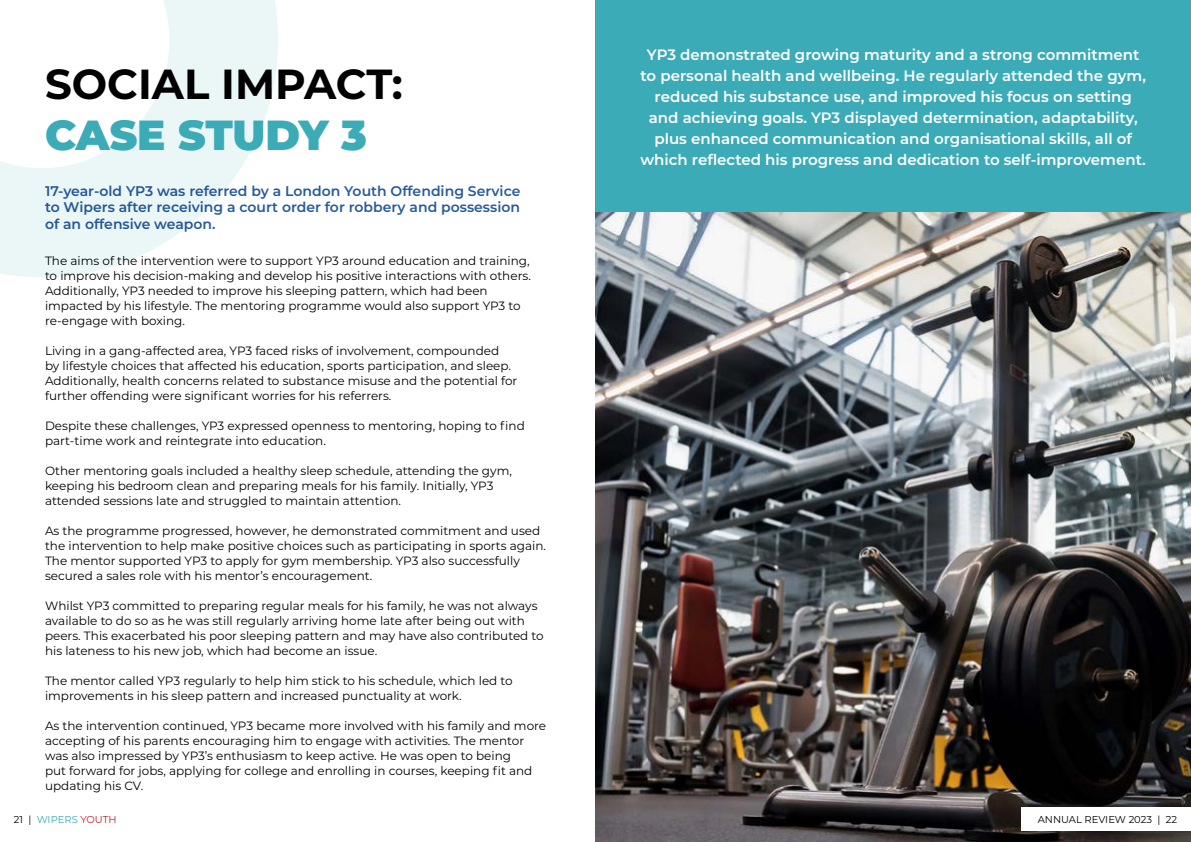
<style>
.page{position:relative;width:1191px;height:842px;background:#fff}
.page>*{position:absolute;margin:0;border:0;box-sizing:border-box;transform-origin:0 0}
.t1{font:700 42px "Montserrat";color:#000}
.t2{font:900 42px "Montserrat";letter-spacing:-.01em;color:#3babb7}
.t3{font:600 15px/21px "Montserrat";color:#fff;text-align:center}
.t4{font:600 14px/16.8px "Montserrat";color:#275b9b;text-align:justify}
.t5{font:12px/15px "Montserrat";color:#000}
.t6{font:10px "Montserrat";color:#000}
.t7{font:10px "Montserrat";color:#3babb7}
.s1{color:#000}
.s2{color:#be1f2b}
</style>
<div class="page">
<svg style="left:0;top:0;width:278px;height:277px;fill:#ebf6f7"></svg>
<div style="left:595px;top:0;width:596px;height:842px;background:#3babb7"></div>
<img style="left:595px;top:213px;width:596px;height:629px">
<div style="left:1022px;top:808px;width:169px;height:23px;background:#fff"></div>
<h1 class="t1" style="left:45px;top:54px;width:359px">SOCIAL IMPACT:</h1>
<h1 class="t2" style="left:45px;top:103px;width:323px">CASE STUDY 3</h1>
<p class="t4" style="left:45px;top:182px;width:477px">17-year-old YP3 was referred by a London Youth Offending Service to Wipers after receiving a court order for robbery and possession of an offensive weapon.</p>
<p class="t5" style="left:45px;top:253px;width:487px">The aims of the intervention were to support YP3 around education and training, to improve his decision-making and develop his positive interactions with others.<br>Additionally, YP3 needed to improve his sleeping pattern, which had been impacted by his lifestyle. The mentoring programme would also support YP3 to re-engage with boxing.</p>
<p class="t5" style="left:45px;top:343px;width:474px">Living in a gang-affected area, YP3 faced risks of involvement, compounded<br>by lifestyle choices that affected his education, sports participation, and sleep.<br>Additionally, health concerns related to substance misuse and the potential for further offending were significant worries for his referrers.</p>
<p class="t5" style="left:45px;top:418px;width:481px">Despite these challenges, YP3 expressed openness to mentoring, hoping to find part-time work and reintegrate into education.</p>
<p class="t5" style="left:45px;top:463px;width:468px">Other mentoring goals included a healthy sleep schedule, attending the gym, keeping his bedroom clean and preparing meals for his family. Initially, YP3 attended sessions late and struggled to maintain attention.</p>
<p class="t5" style="left:45px;top:523px;width:502px">As the programme progressed, however, he demonstrated commitment and used the intervention to help make positive choices such as participating in sports again.<br>The mentor supported YP3 to apply for gym membership. YP3 also successfully secured a sales role with his mentor’s encouragement.</p>
<p class="t5" style="left:45px;top:598px;width:500px">Whilst YP3 committed to preparing regular meals for his family, he was not always available to do so as he was still regularly arriving home late after being out with peers. This exacerbated his poor sleeping pattern and may have also contributed to his lateness to his new job, which had become an issue.</p>
<p class="t5" style="left:45px;top:673px;width:469px">The mentor called YP3 regularly to help him stick to his schedule, which led to improvements in his sleep pattern and increased punctuality at work.</p>
<p class="t5" style="left:45px;top:718px;width:502px">As the intervention continued, YP3 became more involved with his family and more accepting of his parents encouraging him to engage with activities. The mentor was also impressed by YP3’s enthusiasm to keep active. He was open to being<br>put forward for jobs, applying for college and enrolling in courses, keeping fit and updating his CV.</p>
<p class="t3" style="left:640px;top:43px;width:507px">YP3 demonstrated growing maturity and a strong commitment to personal health and wellbeing. He regularly attended the gym, reduced his substance use, and improved his focus on setting and achieving goals. YP3 displayed determination, adaptability, plus enhanced communication and organisational skills, all of which reflected his progress and dedication to self-improvement.</p>
<p class="t7" style="left:14px;top:812px;width:104px"><span class="s1">21 |</span> WIPERS <span class="s2">YOUTH</span></p>
<p class="t6" style="left:1037px;top:812px;width:141px">ANNUAL REVIEW 2023 | 22</p>
</div>
